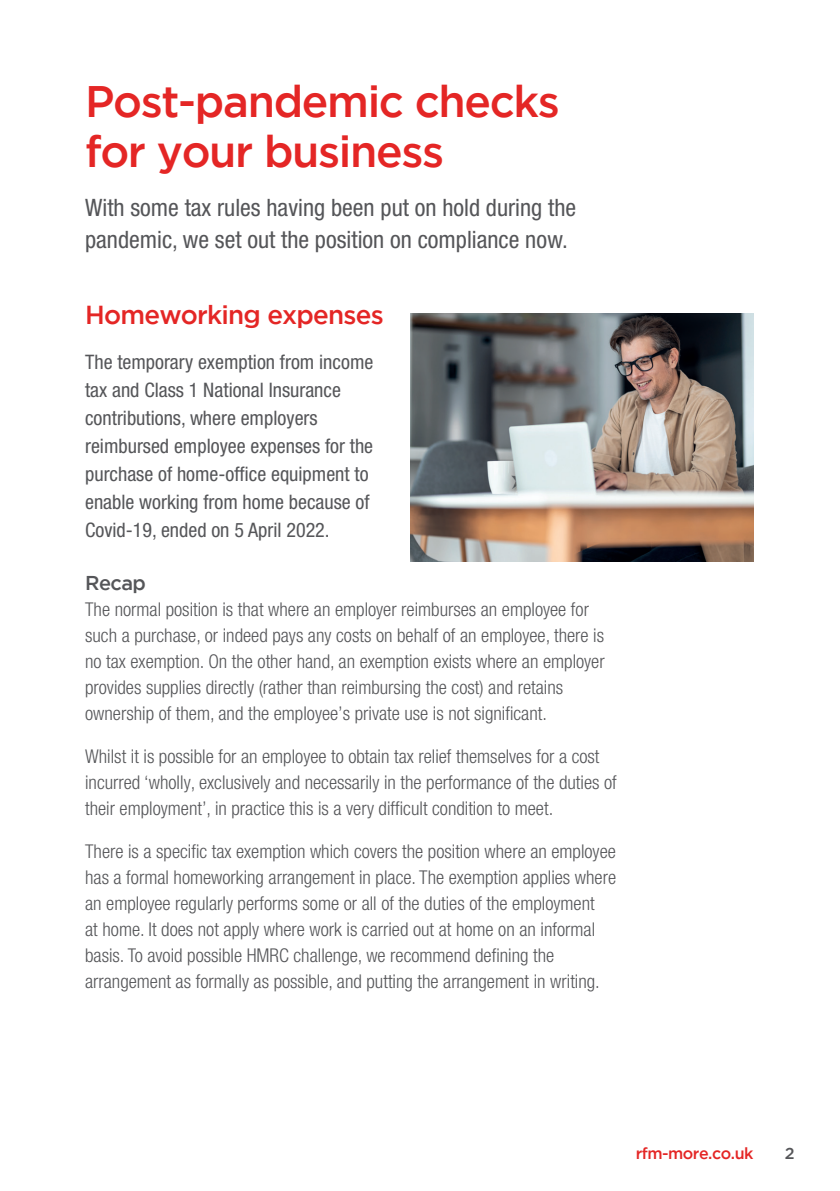
<style>
.page{position:relative;width:840px;height:1191px;background:#fff}
.page>*{position:absolute;margin:0;border:0;box-sizing:border-box;transform-origin:0 0}
.t1{font:500 44px/50px "Gotham";letter-spacing:-.03em;color:#e42625}
.t2{font:500 26px "Gotham";letter-spacing:-.03em;color:#e42625}
.t3{font:condensed 24px/32px "Helvetica Neue LT Pro";color:#555659}
.t4{font:condensed 20px/28px "Helvetica Neue LT Pro";color:#555659}
.t5{font:500 20px "Gotham";letter-spacing:-.03em;color:#555659}
.t6{font:300 condensed 19px/26px "Helvetica Neue LT Pro";color:#555659}
.t7{font:500 16px "Gotham";letter-spacing:-.03em;color:#e42625}
.t8{font:500 16px "Gotham";color:#555659}
</style>
<div class="page">
<img style="left:410px;top:313px;width:343px;height:248px">
<h1 class="t1" style="left:85px;top:76px;width:476px">Post-pandemic checks for your business</h1>
<p class="t3" style="left:85px;top:191px;width:492px">With some tax rules having been put on hold during the pandemic, we set out the position on compliance now.</p>
<h2 class="t2" style="left:85px;top:300px;width:300px">Homeworking expenses</h2>
<p class="t4" style="left:85px;top:348px;width:289px">The temporary exemption from income tax and Class 1 National Insurance contributions, where employers reimbursed employee expenses for the purchase of home-office equipment to enable working from home because of Covid-19, ended on 5 April 2022.</p>
<p class="t5" style="left:85px;top:571px;width:62px">Recap</p>
<p class="t6" style="left:85px;top:596px;width:521px">The normal position is that where an employer reimburses an employee for such a purchase, or indeed pays any costs on behalf of an employee, there is no tax exemption. On the other hand, an exemption exists where an employer provides supplies directly (rather than reimbursing the cost) and retains ownership of them, and the employee’s private use is not significant.</p>
<p class="t6" style="left:85px;top:743px;width:533px">Whilst it is possible for an employee to obtain tax relief themselves for a cost incurred ‘wholly, exclusively and necessarily in the performance of the duties of their employment’, in practice this is a very difficult condition to meet.</p>
<p class="t6" style="left:85px;top:838px;width:532px">There is a specific tax exemption which covers the position where an employee has a formal homeworking arrangement in place. The exemption applies where an employee regularly performs some or all of the duties of the employment<br>at home. It does not apply where work is carried out at home on an informal basis. To avoid possible HMRC challenge, we recommend defining the arrangement as formally as possible, and putting the arrangement in writing.</p>
<p class="t7" style="left:635px;top:1144px;width:119px">rfm-more.co.uk</p>
<p class="t8" style="left:784px;top:1144px;width:11px">2</p>
</div>
